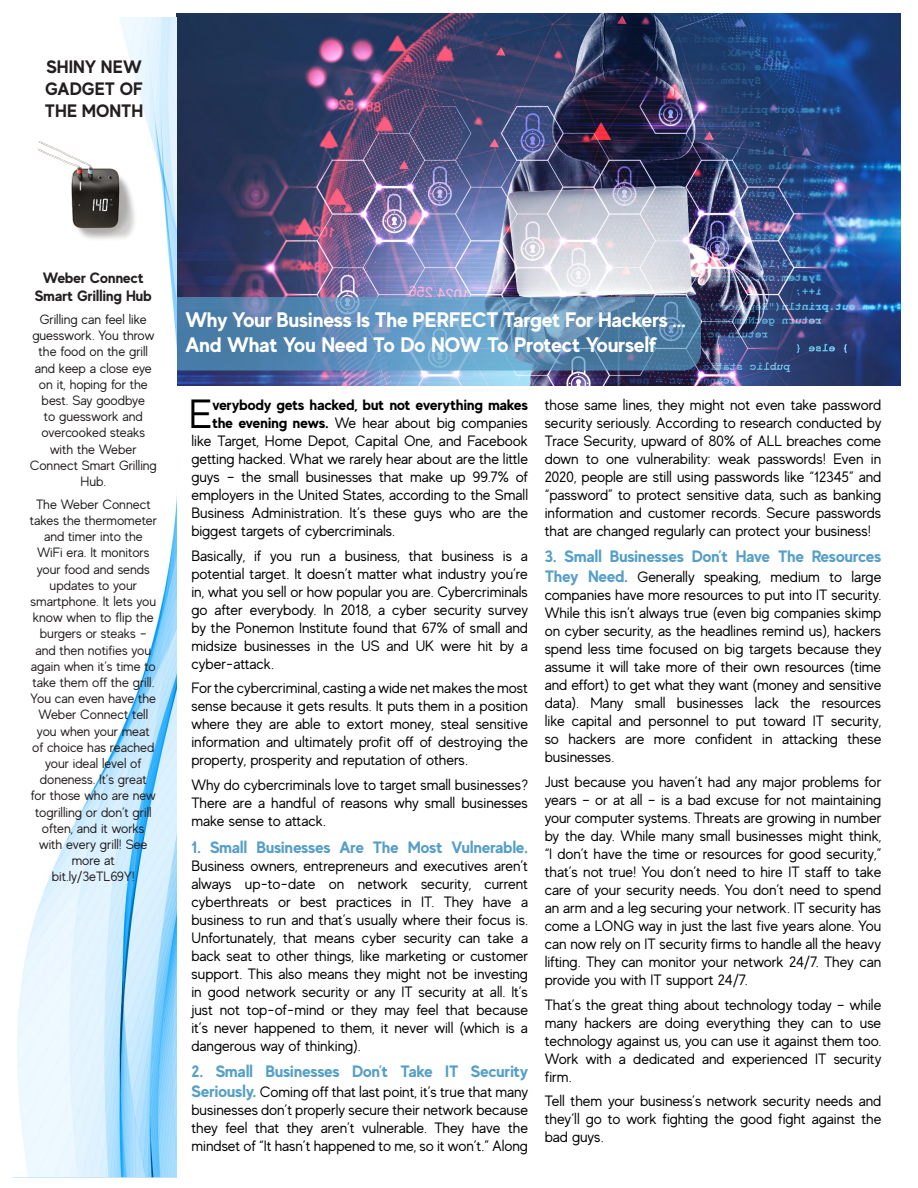
<style>
.page{position:relative;width:918px;height:1188px;background:#fff}
.page>*{position:absolute;margin:0;border:0;box-sizing:border-box;transform-origin:0 0}
.t1{font:40.65px "MADE Evolve Sans";color:#000}
.t2{font:700 21px "MADE Evolve Sans";color:#fff}
.t3{font:700 18px/21.6px "MADE Evolve Sans";color:#231f20;text-align:justify}
.t4{font:700 16.5px "MADE Evolve Sans";color:#569fc7}
.t5{font:15px/18px "MADE Evolve Sans";color:#000;text-align:justify}
.t6{font:700 15px "MADE Evolve Sans";color:#000}
.t7{font:700 15px/18px "MADE Evolve Sans";color:#231f20;text-align:center}
.t8{font:13.5px/16.2px "MADE Evolve Sans";color:#231f20;text-align:center}
.s1{font-weight:700}
.s2{font-weight:700;font-size:16.5px;color:#569fc7}
</style>
<div class="page">
<img style="left:177px;top:14px;width:724px;height:372px">
<svg style="left:162px;top:297px;width:539px;height:74px;background:#5b8cb5"></svg>
<img style="left:17px;top:17px;width:160px;height:1160px">
<img style="left:28px;top:135px;width:132px;height:125px">
<p class="t3" style="left:45px;top:56px;width:100px">SHINY NEW GADGET OF THE MONTH</p>
<p class="t7" style="left:35px;top:268px;width:118px">Weber Connect<br>Smart Grilling Hub</p>
<p class="t8" style="left:30px;top:311px;width:129px">Grilling can feel like guesswork. You throw the food on the grill and keep a close eye on it, hoping for the best. Say goodbye<br>to guesswork and overcooked steaks with the Weber<br>Connect Smart Grilling<br>Hub.</p>
<p class="t8" style="left:30px;top:496px;width:129px">The Weber Connect takes the thermometer and timer into the<br>WiFi era. It monitors your food and sends updates to your smartphone. It lets you know when to flip the burgers or steaks – and then notifies you again when it’s time to take them off the grill.<br>You can even have the<br>Weber Connect tell you when your meat of choice has reached your ideal level of doneness. It’s great<br>for those who are new togrilling or don’t grill often, and it works with every grill! See more at bit.ly/3eTL69Y!</p>
<p class="t2" style="left:185px;top:307px;width:502px">Why Your Business Is The PERFECT Target For Hackers ...</p>
<p class="t2" style="left:185px;top:331px;width:473px">And What You Need To Do NOW To Protect Yourself</p>
<h1 class="t1" style="left:189px;top:388px;width:25px">E</h1>
<p class="t6" style="left:212px;top:395px;width:317px">verybody gets hacked, but not everything makes</p>
<p class="t5" style="left:212px;top:413px;width:317px"><span class="s1">the evening news.</span> We hear about big companies</p>
<p class="t5" style="left:191px;top:431px;width:338px">like Target, Home Depot, Capital One, and Facebook</p>
<p class="t5" style="left:191px;top:449px;width:338px">getting hacked. What we rarely hear about are the little</p>
<p class="t5" style="left:191px;top:467px;width:338px">guys – the small businesses that make up 99.7% of</p>
<p class="t5" style="left:191px;top:485px;width:338px">employers in the United States, according to the Small</p>
<p class="t5" style="left:191px;top:503px;width:338px">Business Administration. It’s these guys who are the</p>
<p class="t5" style="left:191px;top:521px;width:205px">biggest targets of cybercriminals.</p>
<p class="t5" style="left:191px;top:546px;width:338px">Basically, if you run a business, that business is a potential target. It doesn’t matter what industry you’re in, what you sell or how popular you are. Cybercriminals go after everybody. In 2018, a cyber security survey by the Ponemon Institute found that 67% of small and midsize businesses in the US and UK were hit by a cyber-attack.</p>
<p class="t5" style="left:191px;top:679px;width:338px">For the cybercriminal, casting a wide net makes the most sense because it gets results. It puts them in a position where they are able to extort money, steal sensitive information and ultimately profit off of destroying the property, prosperity and reputation of others.</p>
<p class="t5" style="left:191px;top:776px;width:338px">Why do cybercriminals love to target small businesses?<br>There are a handful of reasons why small businesses make sense to attack.</p>
<p class="t4" style="left:191px;top:837px;width:338px">1. Small Businesses Are The Most Vulnerable.</p>
<p class="t5" style="left:191px;top:856px;width:338px">Business owners, entrepreneurs and executives aren’t always up-to-date on network security, current cyberthreats or best practices in IT. They have a business to run and that’s usually where their focus is.<br>Unfortunately, that means cyber security can take a back seat to other things, like marketing or customer support. This also means they might not be investing in good network security or any IT security at all. It’s just not top-of-mind or they may feel that because it’s never happened to them, it never will (which is a dangerous way of thinking).</p>
<p class="t4" style="left:191px;top:1061px;width:338px">2. Small Businesses Don’t Take IT Security</p>
<p class="t5" style="left:191px;top:1083px;width:338px"><span class="s2">Seriously.</span> Coming off that last point, it’s true that many businesses don’t properly secure their network because they feel that they aren’t vulnerable. They have the mindset of “It hasn’t happened to me, so it won’t.” Along</p>
<p class="t5" style="left:545px;top:395px;width:338px">those same lines, they might not even take password security seriously. According to research conducted by Trace Security, upward of 80% of ALL breaches come down to one vulnerability: weak passwords! Even in 2020, people are still using passwords like “12345” and “password” to protect sensitive data, such as banking information and customer records. Secure passwords that are changed regularly can protect your business!</p>
<p class="t4" style="left:545px;top:546px;width:338px">3. Small Businesses Don’t Have The Resources</p>
<p class="t5" style="left:545px;top:567px;width:338px"><span class="s2">They Need.</span> Generally speaking, medium to large companies have more resources to put into IT security.<br>While this isn’t always true (even big companies skimp on cyber security, as the headlines remind us), hackers spend less time focused on big targets because they assume it will take more of their own resources (time and effort) to get what they want (money and sensitive data). Many small businesses lack the resources like capital and personnel to put toward IT security, so hackers are more confident in attacking these businesses.</p>
<p class="t5" style="left:545px;top:772px;width:338px">Just because you haven’t had any major problems for years – or at all – is a bad excuse for not maintaining your computer systems. Threats are growing in number by the day. While many small businesses might think, “I don’t have the time or resources for good security,” that’s not true! You don’t need to hire IT staff to take care of your security needs. You don’t need to spend an arm and a leg securing your network. IT security has come a LONG way in just the last five years alone. You can now rely on IT security firms to handle all the heavy lifting. They can monitor your network 24/7. They can provide you with IT support 24/7.</p>
<p class="t5" style="left:545px;top:995px;width:338px">That’s the great thing about technology today – while many hackers are doing everything they can to use technology against us, you can use it against them too.<br>Work with a dedicated and experienced IT security firm.</p>
<p class="t5" style="left:545px;top:1092px;width:338px">Tell them your business’s network security needs and they’ll go to work fighting the good fight against the bad guys.</p>
</div>
